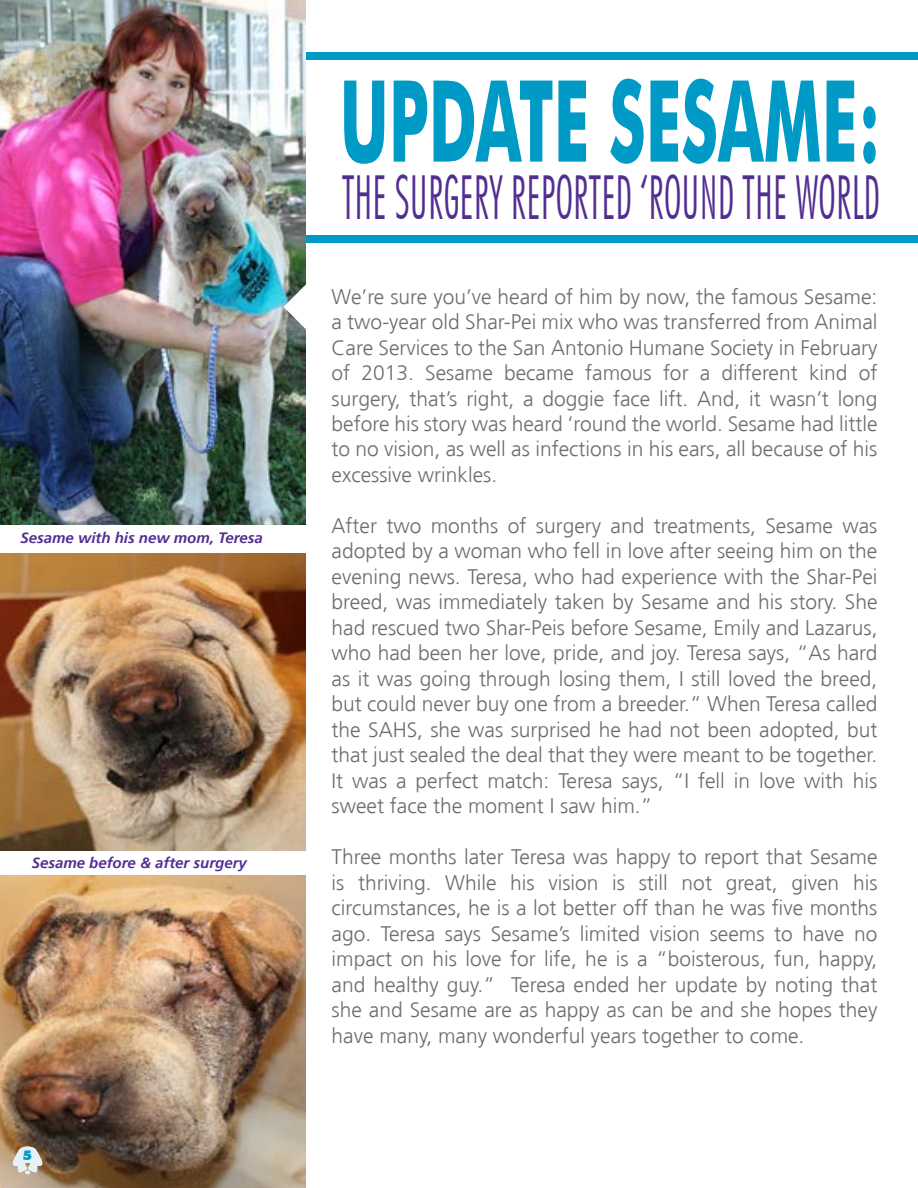
<style>
.page{position:relative;width:918px;height:1188px;background:#fff}
.page>*{position:absolute;margin:0;border:0;box-sizing:border-box;transform-origin:0 0}
.t1{font:700 113.4px "Futura BT";color:#009ac7;scale:.56 1}
.t2{font:300 condensed 60.75px "Futura BT";letter-spacing:.005em;color:#522e91;scale:.67 1}
.t3{font:300 21px/25.5px "Frutiger";color:#6d6e71;text-align:justify}
.t4{font:italic 700 15px "Frutiger 66";color:#522e91}
.t5{font:300 13.5px "Frutiger";color:#009ac7}
</style>
<div class="page">
<div style="left:304px;top:53px;width:614px;height:7px;background:#009ac7"></div>
<div style="left:305px;top:236px;width:613px;height:7px;background:#009ac7"></div>
<img style="left:0;top:876px;width:306px;height:312px">
<img style="left:0;top:0;width:306px;height:525px">
<img style="left:0;top:553px;width:306px;height:297px">
<svg style="left:12px;top:1147px;width:32px;height:27px"></svg>
<svg style="left:284px;top:284px;width:22px;height:46px"></svg>
<p class="t4" style="left:21px;top:531px;width:244px">Sesame with his new mom, Teresa</p>
<p class="t4" style="left:32px;top:856px;width:218px">Sesame before &amp; after surgery</p>
<p class="t5" style="left:24px;top:1147px;width:9px">5</p>
<h1 class="t1" style="left:340px;top:79px;width:967px">UPDATE SESAME:</h1>
<h2 class="t2" style="left:342px;top:175px;width:805px">THE SURGERY REPORTED ‘ROUND THE WORLD</h2>
<p class="t3" style="left:332px;top:285px;width:548px">We’re sure you’ve heard of him by now, the famous Sesame: a two-year old Shar-Pei mix who was transferred from Animal Care Services to the San Antonio Humane Society in February of 2013. Sesame became famous for a different kind of surgery, that’s right, a doggie face lift. And, it wasn’t long before his story was heard ‘round the world. Sesame had little to no vision, as well as infections in his ears, all because of his excessive wrinkles.</p>
<p class="t3" style="left:332px;top:514px;width:547px">After two months of surgery and treatments, Sesame was adopted by a woman who fell in love after seeing him on the evening news. Teresa, who had experience with the Shar-Pei breed, was immediately taken by Sesame and his story. She had rescued two Shar-Peis before Sesame, Emily and Lazarus, who had been her love, pride, and joy. Teresa says, “As hard as it was going through losing them, I still loved the breed, but could never buy one from a breeder.” When Teresa called the SAHS, she was surprised he had not been adopted, but that just sealed the deal that they were meant to be together.<br>It was a perfect match: Teresa says, “I fell in love with his sweet face the moment I saw him.”</p>
<p class="t3" style="left:332px;top:846px;width:547px">Three months later Teresa was happy to report that Sesame is thriving. While his vision is still not great, given his circumstances, he is a lot better off than he was five months ago. Teresa says Sesame’s limited vision seems to have no impact on his love for life, he is a “boisterous, fun, happy, and healthy guy.” Teresa ended her update by noting that she and Sesame are as happy as can be and she hopes they have many, many wonderful years together to come.</p>
</div>
